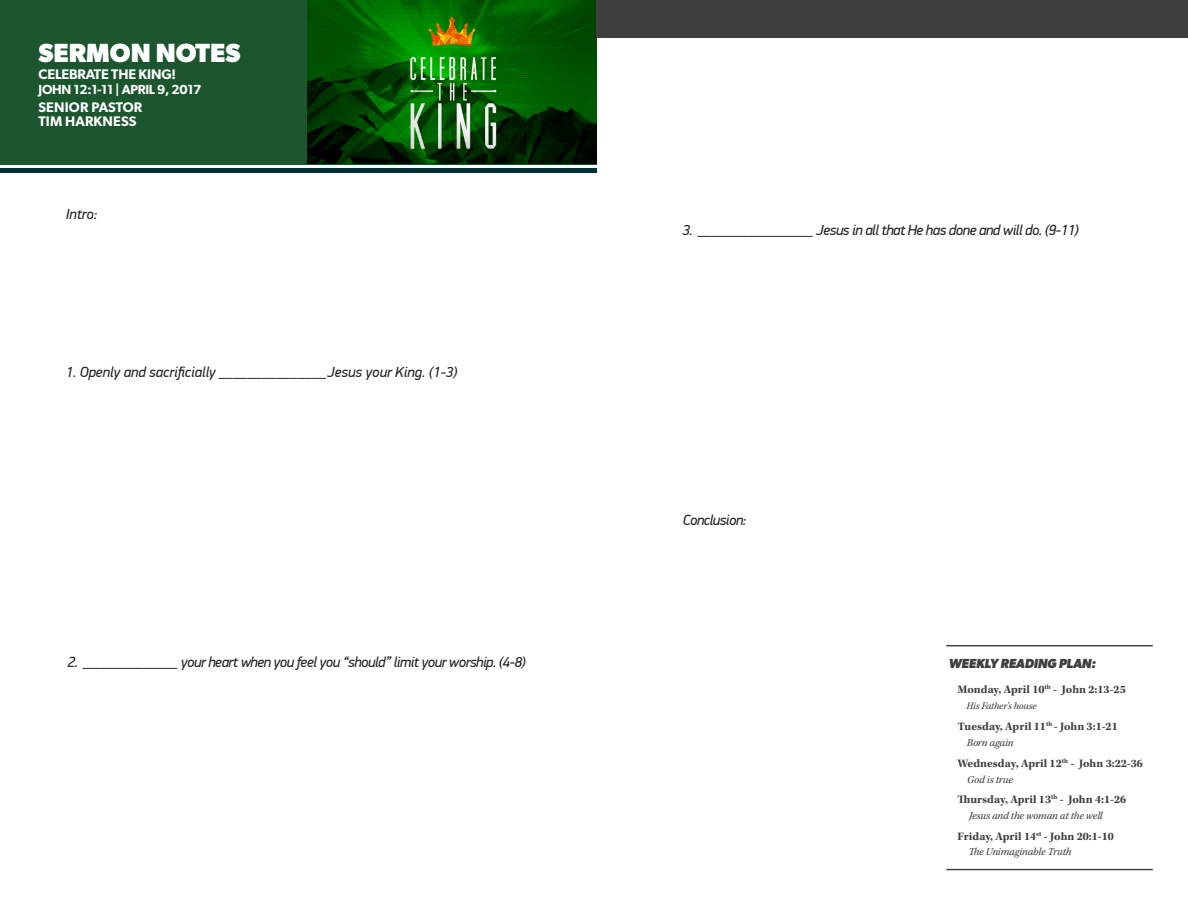
<style>
.page{position:relative;width:1188px;height:918px;background:#fff}
.page>*{position:absolute;margin:0;border:0;box-sizing:border-box;transform-origin:0 0}
.t1{font:700 26.4px "Gibson";color:#fff}
.t2{font:italic 14.7px "PF Din Display Pro";letter-spacing:-.03em;color:#231f20}
.t3{font:italic 14.7px "PF Din Display Pro";color:#231f20}
.t4{font:600 13.95px/14.7px "Gibson";letter-spacing:-.005em;color:#fff}
.t5{font:600 13.2px "Gibson";letter-spacing:-.02em;color:#fff}
.t6{font:italic 700 13.2px "Gibson";letter-spacing:-.015em;color:#413f3c}
.t7{font:700 11.7px "Kepler Std";color:#413f3c}
.t8{font:italic 10.95px "Kepler Std";letter-spacing:-.015em;color:#413f3c}
.t9{font:italic 10.2px "Kepler Std";letter-spacing:-.015em;color:#413f3c}
</style>
<div class="page">
<div style="left:0;top:0;width:596px;height:164px;background:#1b562e"></div>
<img style="left:308px;top:0;width:288px;height:164px">
<div style="left:0;top:168px;width:596px;height:5px;background:#002f34"></div>
<hr style="left:946px;top:645px;width:207px;height:1px;background:#413f3c">
<hr style="left:946px;top:869px;width:207px;height:1px;background:#413f3c">
<div style="left:596px;top:0;width:592px;height:38px;background:#3e3e3f"></div>
<p class="t1" style="left:39px;top:37px;width:203px">SERMON NOTES</p>
<p class="t4" style="left:39px;top:67px;width:139px">CELEBRATE THE KING!</p>
<p class="t5" style="left:39px;top:82px;width:165px">JOHN 12:1-11 | APRIL 9, 2017</p>
<p class="t4" style="left:39px;top:99px;width:105px">SENIOR PASTOR<br>TIM HARKNESS</p>
<p class="t2" style="left:66px;top:205px;width:33px">Intro:</p>
<p class="t3" style="left:66px;top:363px;width:393px">1. Openly and sacrificially _______________Jesus your King. (1-3)</p>
<p class="t2" style="left:68px;top:654px;width:460px">2. ______________ your heart when you feel you “should” limit your worship. (4-8)</p>
<p class="t2" style="left:683px;top:221px;width:398px">3. _________________ Jesus in all that He has done and will do. (9-11)</p>
<p class="t2" style="left:683px;top:511px;width:65px">Conclusion:</p>
<p class="t6" style="left:949px;top:656px;width:149px">WEEKLY READING PLAN:</p>
<p class="t7" style="left:958px;top:683px;width:170px">Monday, April 10<sup>th</sup> - John 2:13-25</p>
<p class="t9" style="left:967px;top:700px;width:72px">His Father’s house</p>
<p class="t7" style="left:958px;top:720px;width:161px">Tuesday, April 11<sup>th</sup> - John 3:1-21</p>
<p class="t8" style="left:967px;top:736px;width:48px">Born again</p>
<p class="t7" style="left:958px;top:756px;width:187px">Wednesday, April 12<sup>th</sup> - John 3:22-36</p>
<p class="t8" style="left:967px;top:773px;width:48px">God is true</p>
<p class="t7" style="left:957px;top:793px;width:170px">Thursday, April 13<sup>th</sup> - John 4:1-26</p>
<p class="t8" style="left:969px;top:810px;width:135px">Jesus and the woman at the well</p>
<p class="t7" style="left:958px;top:830px;width:158px">Friday, April 14<sup>st</sup> - John 20:1-10</p>
<p class="t8" style="left:968px;top:845px;width:105px">The Unimaginable Truth</p>
</div>
